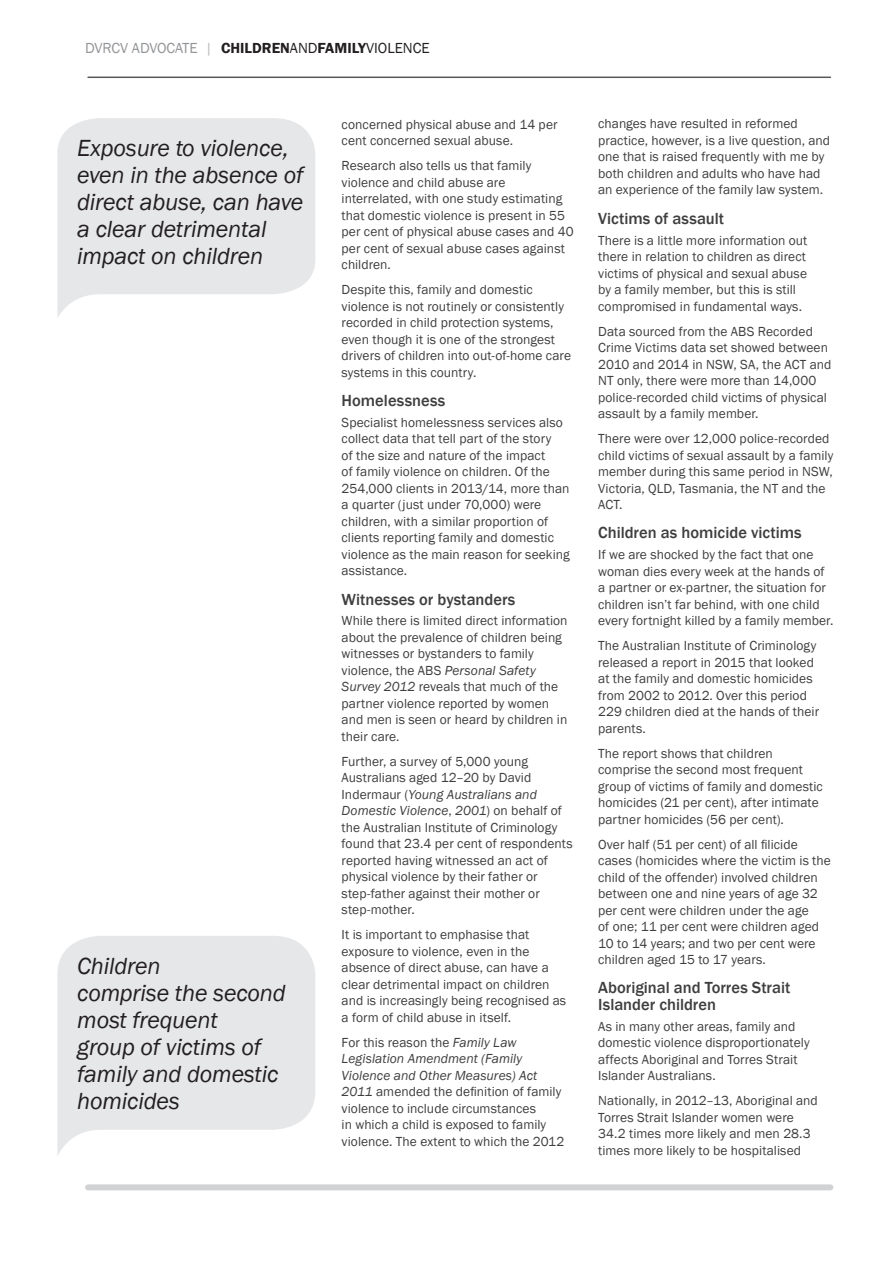
<style>
.page{position:relative;width:893px;height:1263px;background:#fff}
.page>*{position:absolute;margin:0;border:0;box-sizing:border-box;transform-origin:0 0}
.t1{font:italic 24px/27px "Franklin Gothic";letter-spacing:-.005em;color:#231f20}
.t2{font:500 16.5px/16.5px "Franklin Gothic";color:#3e3e3f}
.t3{font:600 15px "Franklin Gothic";color:#231f20}
.t4{font:15px "Franklin Gothic";color:#939598}
.t5{font:13.5px/16.5px "Franklin Gothic";letter-spacing:.005em;color:#3e3e3f}
.s1{color:#bcbdc0}
.s2{font-weight:400}
.s3{font-style:italic}
</style>
<div class="page">
<hr style="left:88px;top:77px;width:742px;height:1px;background:#57585a">
<div style="left:88px;top:1184px;width:742px;height:6px;background:#d1d2d4"></div>
<svg style="left:57px;top:936px;width:258px;height:220px;fill:#e6e7e9"></svg>
<svg style="left:57px;top:118px;width:258px;height:200px;fill:#e6e7e9"></svg>
<p class="t4" style="left:85px;top:39px;width:129px">DVRCV ADVOCATE <span class="s1">|</span></p>
<p class="t3" style="left:221px;top:39px;width:210px">CHILDREN<span class="s2">AND</span>FAMILY<span class="s2">VIOLENCE</span></p>
<h1 class="t1" style="left:77px;top:135px;width:228px">Exposure to violence, even in the absence of direct abuse, can have a clear detrimental impact on children</h1>
<h1 class="t1" style="left:77px;top:953px;width:210px">Children<br>comprise the second most frequent<br>group of victims of family and domestic homicides</h1>
<p class="t5" style="left:342px;top:116px;width:217px">concerned physical abuse and 14 per cent concerned sexual abuse.</p>
<p class="t5" style="left:342px;top:158px;width:234px">Research also tells us that family violence and child abuse are interrelated, with one study estimating that domestic violence is present in 55 per cent of physical abuse cases and 40 per cent of sexual abuse cases against children.</p>
<p class="t5" style="left:342px;top:282px;width:231px">Despite this, family and domestic violence is not routinely or consistently recorded in child protection systems, even though it is one of the strongest drivers of children into out-of-home care systems in this country.</p>
<p class="t2" style="left:342px;top:392px;width:105px">Homelessness</p>
<p class="t5" style="left:342px;top:414px;width:230px">Specialist homelessness services also collect data that tell part of the story<br>of the size and nature of the impact<br>of family violence on children. Of the 254,000 clients in 2013/14, more than a quarter (just under 70,000) were children, with a similar proportion of clients reporting family and domestic violence as the main reason for seeking assistance.</p>
<p class="t2" style="left:342px;top:591px;width:175px">Witnesses or bystanders</p>
<p class="t5" style="left:342px;top:613px;width:227px">While there is limited direct information about the prevalence of children being witnesses or bystanders to family violence, the ABS <span class="s3">Personal Safety Survey 2012</span> reveals that much of the partner violence reported by women and men is seen or heard by children in their care.</p>
<p class="t5" style="left:342px;top:753px;width:233px">Further, a survey of 5,000 young Australians aged 12–20 by David Indermaur (<span class="s3">Young Australians and Domestic Violence</span>, <span class="s3">2001</span>) on behalf of the Australian Institute of Criminology found that 23.4 per cent of respondents reported having witnessed an act of physical violence by their father or step-father against their mother or step-mother.</p>
<p class="t5" style="left:342px;top:927px;width:226px">It is important to emphasise that exposure to violence, even in the absence of direct abuse, can have a clear detrimental impact on children and is increasingly being recognised as a form of child abuse in itself.</p>
<p class="t5" style="left:342px;top:1034px;width:224px">For this reason the <span class="s3">Family Law Legislation Amendment (Family Violence and Other Measures) Act 2011</span> amended the definition of family violence to include circumstances<br>in which a child is exposed to family violence. The extent to which the 2012</p>
<p class="t5" style="left:598px;top:116px;width:233px">changes have resulted in reformed practice, however, is a live question, and one that is raised frequently with me by both children and adults who have had an experience of the family law system.</p>
<p class="t2" style="left:598px;top:210px;width:127px">Victims of assault</p>
<p class="t5" style="left:598px;top:232px;width:211px">There is a little more information out there in relation to children as direct victims of physical and sexual abuse by a family member, but this is still compromised in fundamental ways.</p>
<p class="t5" style="left:598px;top:323px;width:235px">Data sourced from the ABS Recorded Crime Victims data set showed between 2010 and 2014 in NSW, SA, the ACT and NT only, there were more than 14,000 police-recorded child victims of physical assault by a family member.</p>
<p class="t5" style="left:598px;top:431px;width:237px">There were over 12,000 police-recorded child victims of sexual assault by a family member during this same period in NSW,<br>Victoria, QLD, Tasmania, the NT and the<br>ACT.</p>
<p class="t2" style="left:598px;top:525px;width:205px">Children as homicide victims</p>
<p class="t5" style="left:598px;top:547px;width:237px">If we are shocked by the fact that one woman dies every week at the hands of a partner or ex-partner, the situation for children isn’t far behind, with one child every fortnight killed by a family member.</p>
<p class="t5" style="left:598px;top:638px;width:222px">The Australian Institute of Criminology released a report in 2015 that looked at the family and domestic homicides from 2002 to 2012. Over this period<br>229 children died at the hands of their parents.</p>
<p class="t5" style="left:598px;top:745px;width:226px">The report shows that children comprise the second most frequent group of victims of family and domestic homicides (21 per cent), after intimate partner homicides (56 per cent).</p>
<p class="t5" style="left:598px;top:836px;width:234px">Over half (51 per cent) of all filicide cases (homicides where the victim is the child of the offender) involved children between one and nine years of age 32 per cent were children under the age<br>of one; 11 per cent were children aged 10 to 14 years; and two per cent were children aged 15 to 17 years.</p>
<p class="t2" style="left:598px;top:980px;width:194px">Aboriginal and Torres Strait<br>Islander children</p>
<p class="t5" style="left:598px;top:1018px;width:213px">As in many other areas, family and domestic violence disproportionately affects Aboriginal and Torres Strait Islander Australians.</p>
<p class="t5" style="left:598px;top:1093px;width:221px">Nationally, in 2012–13, Aboriginal and Torres Strait Islander women were 34.2 times more likely and men 28.3 times more likely to be hospitalised</p>
</div>
